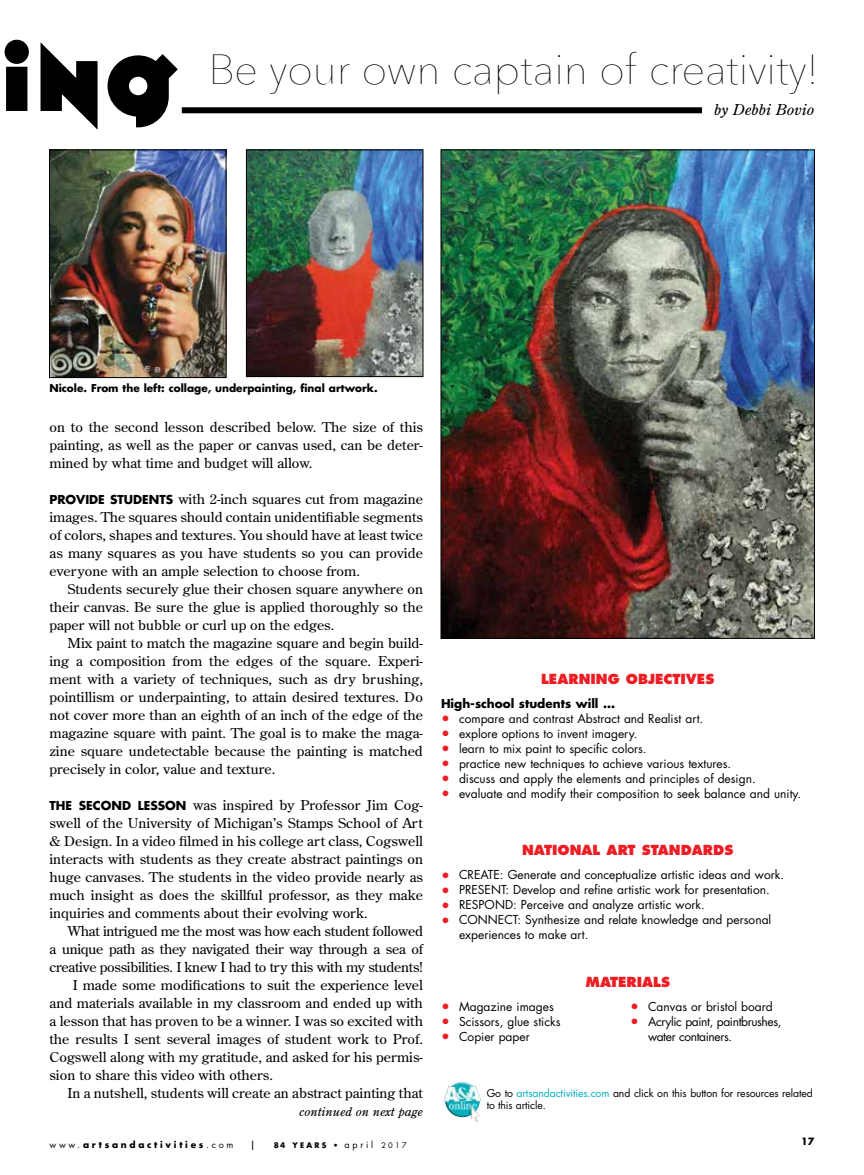
<style>
.page{position:relative;width:864px;height:1175px;background:#fff}
.page>*{position:absolute;margin:0;border:0;box-sizing:border-box;transform-origin:0 0}
.t1{font:200 42px "Avenir Next";color:#000}
.t2{font:italic 15px "Century Old Style";color:#000;scale:1.07 1}
.t3{font:13.5px/18px "Century Old Style";color:#000;text-align:justify;scale:1.07 1}
.t4{font:13.5px "Century Old Style";letter-spacing:-.02em;color:#000;scale:1.07 1}
.t5{font:800 13.5px "Futura";color:#ed1d24}
.t6{font:12px/15px "Futura";color:#000}
.t7{font:12px/15px "Futura";letter-spacing:-.03em;color:#000}
.t8{font:700 12px "Futura";color:#000}
.t9{font:italic 12px "Century Old Style";color:#000;scale:1.07 1}
.t10{font:10.5px/12px "Futura";letter-spacing:-.01em;color:#000}
.t11{font:700 10.5px "Futura";color:#000}
.t12{font:700 9.75px "Futura";color:#000}
.t13{font:700 9px "Futura";letter-spacing:.3em;color:#000}
.t14{font:700 7.5px "Futura";letter-spacing:.3em;color:#000}
.s1{font-family:"Variex OT";font-weight:700;font-size:85.5px}
.s2{font-family:"Futura";font-weight:700;font-size:12px}
.s3{font-size:15px;color:#ed1d24}
.s4{color:#00b0bd}
.s5{font-weight:400}
.s6{font-weight:400;font-size:9px}
</style>
<div class="page">
<img style="left:443px;top:1081px;width:39px;height:41px">
<img style="left:51px;top:151px;width:173px;height:225px">
<div style="left:49px;top:149px;width:177px;height:229px;border:1px solid #000"></div>
<img style="left:248px;top:151px;width:173px;height:224px">
<div style="left:246px;top:149px;width:177px;height:228px;border:1px solid #000"></div>
<img style="left:443px;top:151px;width:370px;height:485px">
<div style="left:182px;top:107px;width:520px;height:6px;background:#000"></div>
<h1 class="t1" style="left:2px;top:34px;width:818px"><span class="s1">ING</span> Be your own captain of creativity!</h1>
<p class="t2" style="left:714px;top:100px;width:95px">by Debbi Bovio</p>
<p class="t11" style="left:50px;top:380px;width:330px">Nicole. From the left: collage, underpainting, final artwork.</p>
<p class="t3" style="left:50px;top:418px;width:351px">on to the second lesson described below. The size of this painting, as well as the paper or canvas used, can be deter&shy;mined by what time and budget will allow.</p>
<p class="t3" style="left:50px;top:490px;width:351px"><span class="s2">PROVIDE STUDENTS</span> with 2-inch squares cut from magazine images. The squares should contain unidentifiable segments of colors, shapes and textures. You should have at least twice as many squares as you have students so you can provide everyone with an ample selection to choose from.</p>
<p class="t3" style="left:50px;top:580px;width:351px;text-indent:18px">Students securely glue their chosen square anywhere on their canvas. Be sure the glue is applied thoroughly so the paper will not bubble or curl up on the edges.</p>
<p class="t3" style="left:50px;top:634px;width:351px;text-indent:18px">Mix paint to match the magazine square and begin build&shy;ing a composition from the edges of the square. Experi&shy;ment with a variety of techniques, such as dry brushing, pointillism or underpainting, to attain desired textures. Do not cover more than an eighth of an inch of the edge of the magazine square with paint. The goal is to make the maga&shy;zine square undetectable because the painting is matched precisely in color, value and texture.</p>
<p class="t3" style="left:50px;top:796px;width:351px"><span class="s2">THE SECOND LESSON</span> was inspired by Professor Jim Cog&shy;swell of the University of Michigan’s Stamps School of Art &amp; Design. In a video filmed in his college art class, Cogswell interacts with students as they create abstract paintings on huge canvases. The students in the video provide nearly as much insight as does the skillful professor, as they make inquiries and comments about their evolving work.</p>
<p class="t4" style="left:67px;top:922px;width:334px">What intrigued me the most was how each student followed</p>
<p class="t4" style="left:50px;top:940px;width:351px">a unique path as they navigated their way through a sea of</p>
<p class="t4" style="left:50px;top:958px;width:351px">creative possibilities. I knew I had to try this with my students!</p>
<p class="t3" style="left:73px;top:976px;width:329px">I made some modifications to suit the experience level</p>
<p class="t3" style="left:50px;top:994px;width:351px">and materials available in my classroom and ended up with</p>
<p class="t3" style="left:50px;top:1012px;width:351px">a lesson that has proven to be a winner. I was so excited with</p>
<p class="t3" style="left:50px;top:1030px;width:351px">the results I sent several images of student work to Prof.</p>
<p class="t3" style="left:50px;top:1048px;width:351px">Cogswell along with my gratitude, and asked for his permis-</p>
<p class="t3" style="left:50px;top:1066px;width:210px">sion to share this video with others.</p>
<p class="t3" style="left:67px;top:1084px;width:334px">In a nutshell, students will create an abstract painting that</p>
<p class="t9" style="left:299px;top:1104px;width:117px">continued on next page</p>
<p class="t5" style="left:541px;top:670px;width:175px">LEARNING OBJECTIVES</p>
<p class="t8" style="left:441px;top:695px;width:176px">High-school students will …</p>
<p class="t6" style="left:441px;top:710px;width:264px"><span class="s3">•</span> compare and contrast Abstract and Realist art.</p>
<p class="t6" style="left:441px;top:725px;width:198px"><span class="s3">•</span> explore options to invent imagery.</p>
<p class="t6" style="left:441px;top:740px;width:207px"><span class="s3">•</span> learn to mix paint to specific colors.</p>
<p class="t6" style="left:441px;top:755px;width:292px"><span class="s3">•</span> practice new techniques to achieve various textures.</p>
<p class="t6" style="left:441px;top:770px;width:316px"><span class="s3">•</span> discuss and apply the elements and principles of design.</p>
<p class="t6" style="left:441px;top:785px;width:362px"><span class="s3">•</span> evaluate and modify their composition to seek balance and unity.</p>
<p class="t5" style="left:522px;top:841px;width:213px">NATIONAL ART STANDARDS</p>
<p class="t6" style="left:441px;top:867px;width:345px"><span class="s3">•</span> CREATE: Generate and conceptualize artistic ideas and work.</p>
<p class="t6" style="left:441px;top:882px;width:330px"><span class="s3">•</span> PRESENT: Develop and refine artistic work for presentation.</p>
<p class="t6" style="left:441px;top:897px;width:265px"><span class="s3">•</span> RESPOND: Perceive and analyze artistic work.</p>
<p class="t6" style="left:459px;top:912px;width:314px;text-indent:-18px"><span class="s3">•</span> CONNECT: Synthesize and relate knowledge and personal experiences to make art.</p>
<p class="t5" style="left:585px;top:973px;width:86px">MATERIALS</p>
<p class="t6" style="left:441px;top:998px;width:114px"><span class="s3">•</span> Magazine images</p>
<p class="t6" style="left:441px;top:1013px;width:121px"><span class="s3">•</span> Scissors, glue sticks</p>
<p class="t6" style="left:441px;top:1028px;width:90px"><span class="s3">•</span> Copier paper</p>
<p class="t6" style="left:630px;top:998px;width:144px"><span class="s3">•</span> Canvas or bristol board</p>
<p class="t7" style="left:648px;top:1013px;width:135px;text-indent:-18px"><span class="s3">•</span> Acrylic paint, paintbrushes, water containers.</p>
<p class="t10" style="left:487px;top:1087px;width:328px">Go to <span class="s4">artsandactivities.com</span> and click on this button for resources related to this article.</p>
<p class="t13" style="left:50px;top:1138px;width:185px"><span class="s5">www.</span>artsandactivities<span class="s5">.com</span></p>
<p class="t12" style="left:801px;top:1134px;width:15px">17</p>
<p class="t14" style="left:274px;top:1139px;width:134px">84 YEARS <span class="s5">•</span> <span class="s6">april</span> <span class="s5">2017</span></p>
</div>
